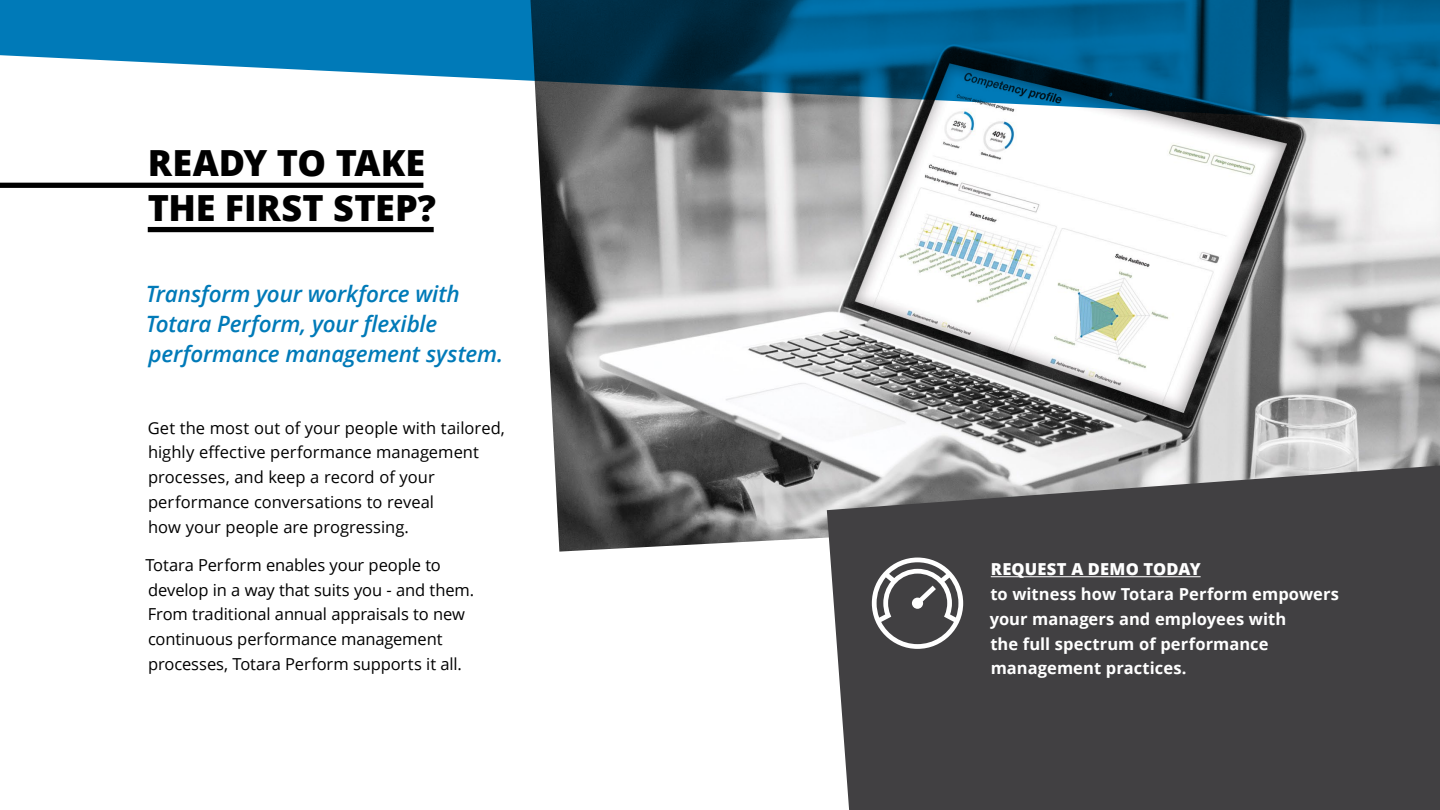
<style>
.page{position:relative;width:1440px;height:810px;background:#fff}
.page>*{position:absolute;margin:0;border:0;box-sizing:border-box;transform-origin:0 0}
.t1{font:800 36px/45px "Open Sans";color:#000}
.t2{font:italic 600 22.5px/30px "Open Sans";letter-spacing:-.01em;color:#007ab8}
.t3{font:16.5px/24.8px "Open Sans";color:#000}
.t4{font:700 16.5px/24.8px "Open Sans";letter-spacing:.005em;color:#fff}
.t5{font:800 16.5px "Open Sans";letter-spacing:.01em;color:#fff}
</style>
<div class="page">
<img style="left:537px;top:133px;width:903px;height:419px">
<div style="left:0;top:183px;width:423px;height:5px;background:#000"></div>
<div style="left:148px;top:227px;width:286px;height:5px;background:#000"></div>
<svg style="left:827px;top:466px;width:613px;height:344px;background:#4b4a4c"></svg>
<hr style="left:991px;top:576px;width:210px;height:1px;background:#fff">
<svg style="left:0;top:0;width:1440px;height:133px"></svg>
<svg style="left:872px;top:558px;width:91px;height:91px"></svg>
<h1 class="t1" style="left:148px;top:139px;width:290px">READY TO TAKE<br>THE FIRST STEP?</h1>
<h2 class="t2" style="left:146px;top:278px;width:359px">Transform your workforce with<br>Totara Perform, your flexible performance management system.</h2>
<p class="t3" style="left:148px;top:415px;width:359px">Get the most out of your people with tailored, highly effective performance management processes, and keep a record of your performance conversations to reveal<br>how your people are progressing.</p>
<p class="t3" style="left:146px;top:552px;width:330px">Totara Perform enables your people to develop in a way that suits you - and them.<br>From traditional annual appraisals to new continuous performance management processes, Totara Perform supports it all.</p>
<p class="t5" style="left:991px;top:557px;width:211px">REQUEST A DEMO TODAY</p>
<p class="t4" style="left:990px;top:581px;width:351px">to witness how Totara Perform empowers your managers and employees with<br>the full spectrum of performance management practices.</p>
</div>
